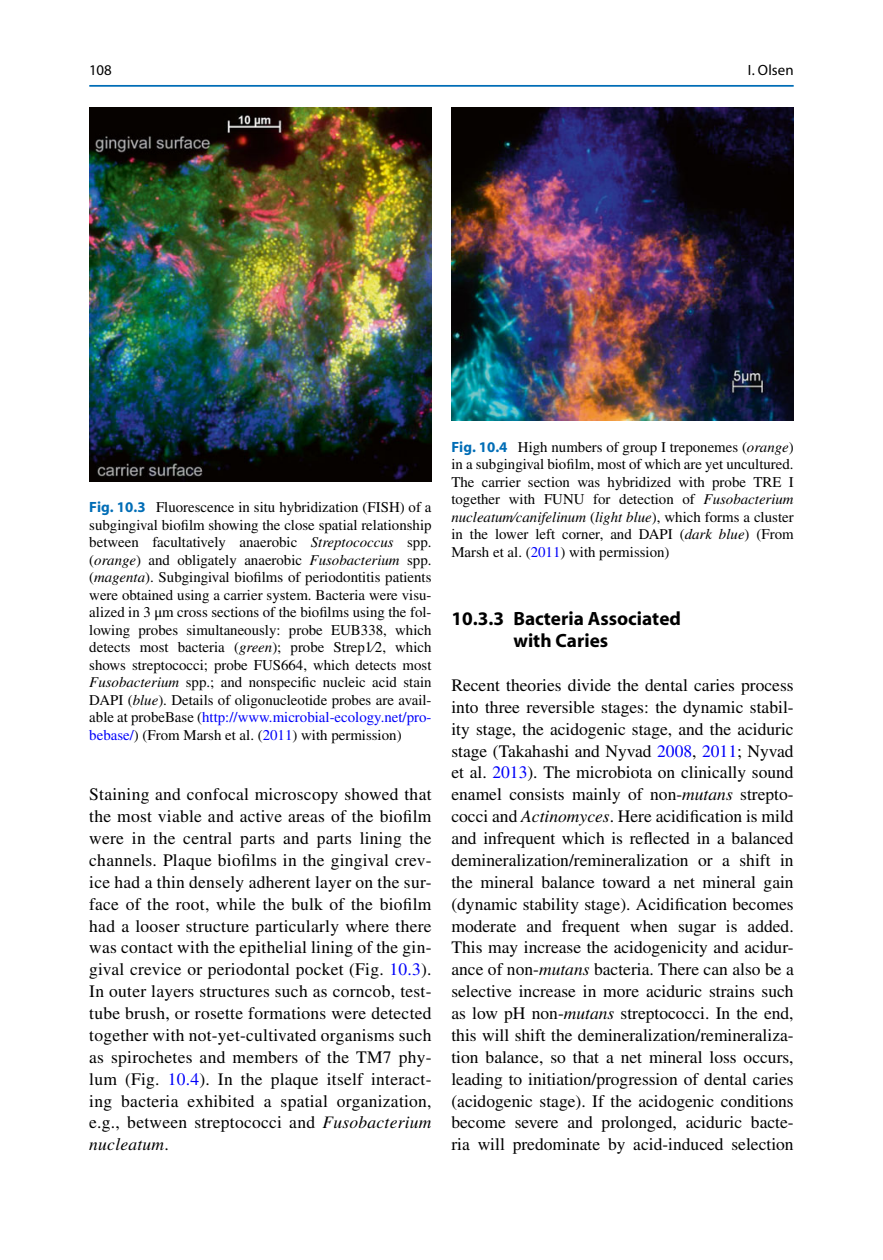
<style>
.page{position:relative;width:883px;height:1260px;background:#fff}
.page>*{position:absolute;margin:0;border:0;box-sizing:border-box;transform-origin:0 0}
.t1{font:700 19.25px/21.9px "Hmdbwj Myriad";color:#000;text-align:center}
.t2{font:17.5px/21.9px "Crgbyq Times";color:#000;text-align:justify}
.t3{font:italic 17.5px "Bwcvcs Times";letter-spacing:.015em;color:#000}
.t4{font:14.88px/17.5px "Crgbyq Times";color:#000;text-align:justify}
.t5{font:italic 14.88px "Bwcvcs Times";color:#000}
.t6{font:14.88px "Bpypht Myriad";letter-spacing:.01em;color:#000}
.s1{font-family:"Hmdbwj Myriad";font-weight:700;color:#006db6}
.s2{font-family:"Bwcvcs Times";font-style:italic}
.s3{font-family:"Ddfltn STIX General"}
.s4{color:#0000fa}
.s5{font-family:"Crgbyq Times";font-style:normal}
</style>
<div class="page">
<img style="left:89px;top:107px;width:343px;height:374px">
<img style="left:451px;top:107px;width:343px;height:313px">
<hr style="left:89px;top:85px;width:705px;height:2px;background:#006db6">
<p class="t6" style="left:89px;top:64px;width:24px">108</p>
<p class="t6" style="left:748px;top:64px;width:47px">I. Olsen</p>
<p class="t4" style="left:89px;top:500px;width:344px"><span class="s1">Fig. 10.3</span> Fluorescence in situ hybridization (FISH) of a subgingival biofilm showing the close spatial relationship between facultatively anaerobic <span class="s2">Streptococcus</span> spp. ( <span class="s2">orange</span> ) and obligately anaerobic <span class="s2">Fusobacterium</span> spp. ( <span class="s2">magenta</span> ). Subgingival biofilms of periodontitis patients were obtained using a carrier system. Bacteria were visu&shy;alized in 3 <span class="s3">μ</span>m cross sections of the biofilms using the fol&shy;lowing probes simultaneously: probe EUB338, which detects most bacteria ( <span class="s2">green</span> ); probe Strep1⁄2, which shows streptococci; probe FUS664, which detects most <span class="s2">Fusobacterium</span> spp.; and nonspecific nucleic acid stain DAPI ( <span class="s2">blue</span> ). Details of oligonucleotide probes are avail&shy;able at probeBase (<span class="s4">http://www.microbial-ecology.net/pro&shy;bebase/</span>) (From Marsh et al. ( <span class="s4">2011</span> ) with permission)</p>
<p class="t2" style="left:89px;top:785px;width:344px">Staining and confocal microscopy showed that the most viable and active areas of the biofilm were in the central parts and parts lining the channels. Plaque biofilms in the gingival crev&shy;ice had a thin densely adherent layer on the sur&shy;face of the root, while the bulk of the biofilm had a looser structure particularly where there was contact with the epithelial lining of the gin&shy;gival crevice or periodontal pocket (Fig. <span class="s4">10.3</span> ).<br>In outer layers structures such as corncob, test&shy;tube brush, or rosette formations were detected together with not-yet-cultivated organisms such as spirochetes and members of the TM7 phy&shy;lum (Fig. <span class="s4">10.4</span> ). In the plaque itself interact&shy;ing bacteria exhibited a spatial organization, e.g., between streptococci and <span class="s2">Fusobacterium</span></p>
<p class="t3" style="left:89px;top:1138px;width:81px">nucleatum <span class="s5">.</span></p>
<p class="t4" style="left:451px;top:439px;width:344px"><span class="s1">Fig. 10.4</span> High numbers of group I treponemes ( <span class="s2">orange</span> ) in a subgingival biofilm, most of which are yet uncultured.<br>The carrier section was hybridized with probe TRE I together with FUNU for detection of <span class="s2">Fusobacterium</span></p>
<p class="t5" style="left:451px;top:511px;width:344px">nucleatum <span class="s5">⁄</span>canifelinum <span class="s5">(</span> light blue <span class="s5">), which forms a cluster</span></p>
<p class="t4" style="left:451px;top:527px;width:344px">in the lower left corner, and DAPI ( <span class="s2">dark blue</span> ) (From<br>Marsh et al. ( <span class="s4">2011</span> ) with permission)</p>
<p class="t1" style="left:451px;top:609px;width:231px">10.3.3 Bacteria Associated with Caries</p>
<p class="t2" style="left:451px;top:676px;width:344px">Recent theories divide the dental caries process into three reversible stages: the dynamic stabil&shy;ity stage, the acidogenic stage, and the aciduric stage (Takahashi and Nyvad <span class="s4">2008</span> , <span class="s4">2011</span> ; Nyvad et al. <span class="s4">2013</span> ). The microbiota on clinically sound enamel consists mainly of non- <span class="s2">mutans</span> strepto&shy;cocci and <span class="s2">Actinomyces</span> . Here acidification is mild and infrequent which is reflected in a balanced demineralization/remineralization or a shift in the mineral balance toward a net mineral gain (dynamic stability stage). Acidification becomes moderate and frequent when sugar is added.<br>This may increase the acidogenicity and acidur&shy;ance of non- <span class="s2">mutans</span> bacteria. There can also be a selective increase in more aciduric strains such as low pH non- <span class="s2">mutans</span> streptococci. In the end, this will shift the demineralization/remineraliza&shy;tion balance, so that a net mineral loss occurs, leading to initiation/progression of dental caries (acidogenic stage). If the acidogenic conditions become severe and prolonged, aciduric bacte&shy;ria will predominate by acid-induced selection</p>
</div>
